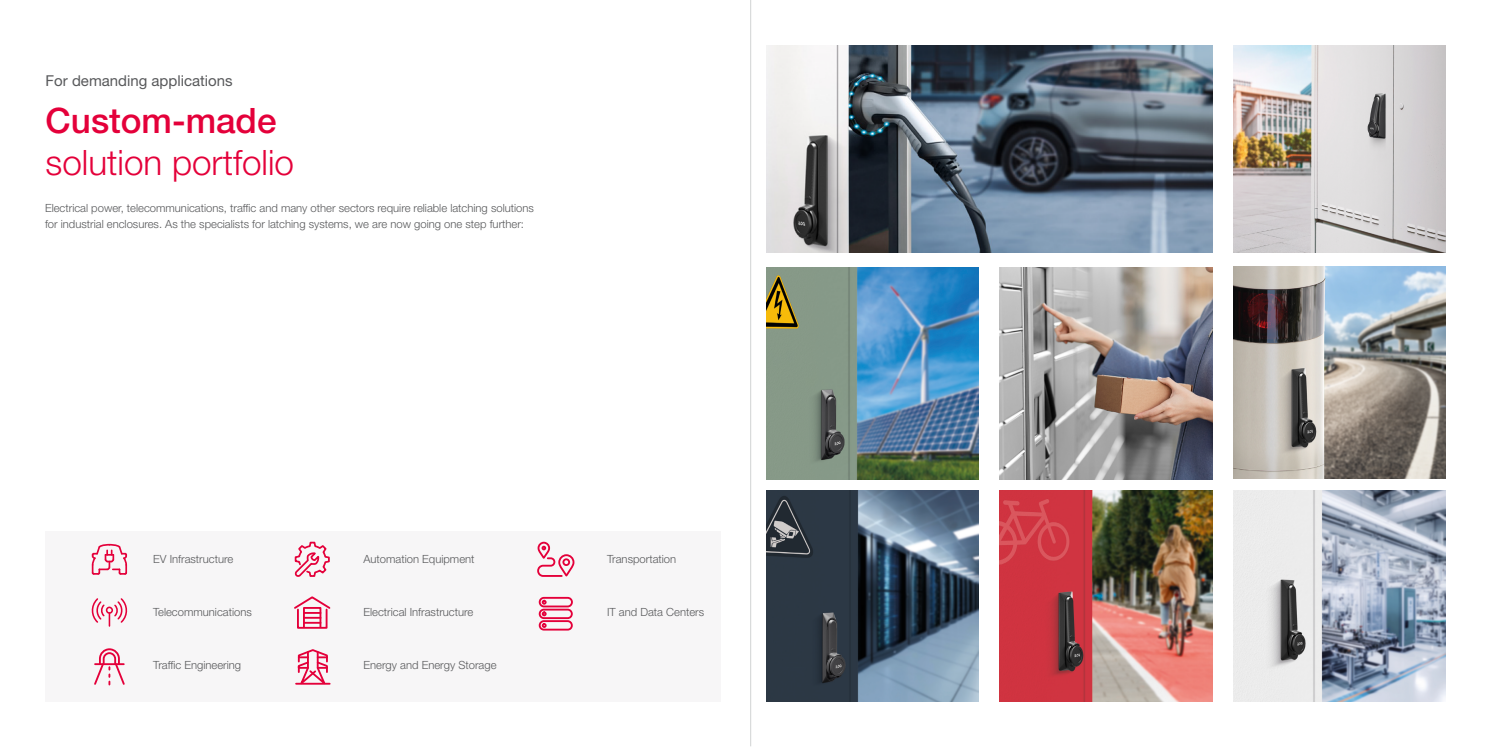
<style>
.page{position:relative;width:1492px;height:747px;background:#fff}
.page>*{position:absolute;margin:0;border:0;box-sizing:border-box;transform-origin:0 0}
.t1{font:300 35px "Helvetica Neue LT Std";color:#e4003a}
.t2{font:500 35px "Helvetica Neue LT Std";color:#e4003a}
.t3{font:15px "Helvetica Neue LT Std";color:#58595b}
.t4{font:300 11.25px/16.2px "Helvetica Neue LT Std";color:#58595b}
</style>
<div class="page">
<hr style="left:750px;top:0;width:1px;height:746px;background:#d1d3d4">
<div style="left:46px;top:531px;width:675px;height:170px;background:#f7f6f7"></div>
<img style="left:766px;top:45px;width:446px;height:207px">
<img style="left:1233px;top:45px;width:212px;height:207px">
<img style="left:1233px;top:266px;width:212px;height:212px">
<img style="left:999px;top:267px;width:213px;height:212px">
<img style="left:766px;top:267px;width:212px;height:212px">
<img style="left:1233px;top:490px;width:212px;height:211px">
<img style="left:999px;top:490px;width:213px;height:211px">
<img style="left:766px;top:490px;width:212px;height:211px">
<svg style="left:91px;top:543px;width:37px;height:32px"></svg>
<svg style="left:91px;top:598px;width:37px;height:27px"></svg>
<svg style="left:94px;top:648px;width:31px;height:38px"></svg>
<svg style="left:294px;top:541px;width:36px;height:36px"></svg>
<div style="left:303px;top:606px;width:18px;height:21px;border:2px solid #e4003a"></div>
<svg style="left:294px;top:596px;width:37px;height:27px"></svg>
<div style="left:297px;top:608px;width:30px;height:20px;border:2px solid #e4003a"></div>
<div style="left:538px;top:620px;width:35px;height:10px;border:2px solid #e4003a;border-radius:4px"></div>
<svg style="left:541px;top:622px;width:5px;height:5px"></svg>
<div style="left:538px;top:608px;width:34px;height:10px;border:2px solid #e4003a;border-radius:4px"></div>
<svg style="left:541px;top:611px;width:5px;height:5px"></svg>
<div style="left:538px;top:596px;width:35px;height:11px;border:2px solid #e4003a;border-radius:4px"></div>
<svg style="left:541px;top:599px;width:5px;height:5px"></svg>
<svg style="left:537px;top:541px;width:37px;height:36px"></svg>
<hr style="left:296px;top:682px;width:34px;height:2px;background:#e4003a">
<svg style="left:296px;top:649px;width:33px;height:36px"></svg>
<h2 class="t3" style="left:46px;top:71px;width:188px">For demanding applications</h2>
<h1 class="t2" style="left:46px;top:100px;width:232px">Custom-made</h1>
<h1 class="t1" style="left:46px;top:141px;width:250px">solution portfolio</h1>
<p class="t4" style="left:45px;top:200px;width:490px">Electrical power, telecommunications, traffic and many other sectors require reliable latching solutions for industrial enclosures. As the specialists for latching systems, we are now going one step further:</p>
<p class="t4" style="left:153px;top:550px;width:82px">EV Infrastructure</p>
<p class="t4" style="left:363px;top:550px;width:113px">Automation Equipment</p>
<p class="t4" style="left:607px;top:550px;width:71px">Transportation</p>
<p class="t4" style="left:153px;top:603px;width:100px">Telecommunications</p>
<p class="t4" style="left:363px;top:603px;width:111px">Electrical Infrastructure</p>
<p class="t4" style="left:607px;top:603px;width:99px">IT and Data Centers</p>
<p class="t4" style="left:153px;top:656px;width:89px">Traffic Engineering</p>
<p class="t4" style="left:363px;top:656px;width:134px">Energy and Energy Storage</p>
</div>
